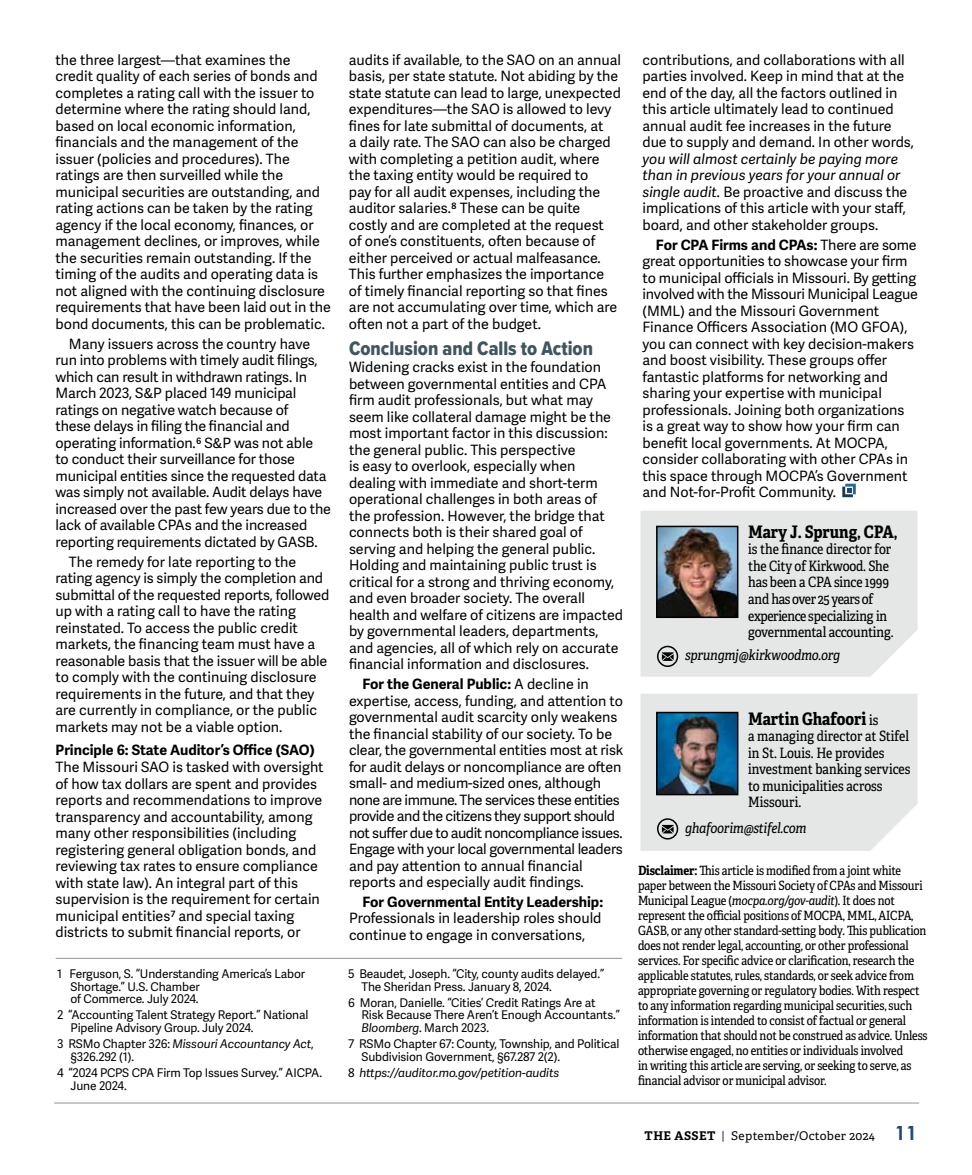
<style>
.page{position:relative;width:972px;height:1175px;background:#fff}
.page>*{position:absolute;margin:0;border:0;box-sizing:border-box;transform-origin:0 0}
.t1{font:20.25px "Proxima Nova Cond Extrabld";color:#3e565e}
.t2{font:700 17.25px "Adelle Condensed";color:#000}
.t3{font:14.25px/16.5px "Adelle Sans";color:#000}
.t4{font:14.25px/16.5px "Adelle Condensed";letter-spacing:-.01em;color:#000}
.t5{font:700 14.25px "Adelle Sans";color:#000}
.t6{font:italic 14.25px "Adelle Condensed";letter-spacing:-.01em;color:#000}
.t7{font:12.75px/15px "Adelle Condensed";letter-spacing:-.01em;color:#000}
.t8{font:12px/12.8px "Adelle Sans";letter-spacing:-.01em;color:#000}
.t9{font:italic 12px "Adelle Sans";letter-spacing:-.01em;color:#000}
.t10{font:12px "Adelle";letter-spacing:.03em;color:#000}
.s1{font-style:italic}
.s2{font-weight:700}
.s3{font-style:normal}
.s4{font-weight:400;font-size:14.25px}
.s5{color:#1e355e}
.s6{font-family:"Century Gothic Pro";font-weight:700;font-size:19.5px;color:#214970}
</style>
<div class="page">
<hr style="left:54px;top:1102px;width:865px;height:1px;background:#000">
<div style="left:640px;top:511px;width:278px;height:165px;background:#e5e6e6"></div>
<svg style="left:842px;top:483px;width:14px;height:14px"></svg>
<img style="left:659px;top:528px;width:76px;height:87px">
<div style="left:656px;top:525px;width:82px;height:93px;border:2px solid #000"></div>
<svg style="left:640px;top:694px;width:278px;height:156px;background:#c7cfd3"></svg>
<div style="left:657px;top:645px;width:21px;height:22px;border:2px solid #000;border-radius:50%"></div>
<svg style="left:662px;top:652px;width:12px;height:9px"></svg>
<hr style="left:56px;top:957px;width:566px;height:1px;background:#000">
<p class="t3" style="left:56px;top:52px;width:277px">the three largest—that examines the credit quality of each series of bonds and completes a rating call with the issuer to determine where the rating should land, based on local economic information, financials and the management of the issuer (policies and procedures). The ratings are then surveilled while the municipal securities are outstanding, and rating actions can be taken by the rating agency if the local economy, finances, or management declines, or improves, while the securities remain outstanding. If the timing of the audits and operating data is not aligned with the continuing disclosure requirements that have been laid out in the bond documents, this can be problematic.</p>
<p class="t3" style="left:56px;top:336px;width:277px;text-indent:13px">Many issuers across the country have run into problems with timely audit filings, which can result in withdrawn ratings. In March 2023, S&amp;P placed 149 municipal ratings on negative watch because of<br>these delays in filing the financial and operating information.6 S&amp;P was not able<br>to conduct their surveillance for those municipal entities since the requested data was simply not available. Audit delays have increased over the past few years due to the lack of available CPAs and the increased reporting requirements dictated by GASB.</p>
<p class="t3" style="left:56px;top:553px;width:275px;text-indent:13px">The remedy for late reporting to the rating agency is simply the completion and submittal of the requested reports, followed up with a rating call to have the rating reinstated. To access the public credit markets, the financing team must have a reasonable basis that the issuer will be able to comply with the continuing disclosure requirements in the future, and that they are currently in compliance, or the public markets may not be a viable option.</p>
<p class="t5" style="left:56px;top:741px;width:261px">Principle 6: State Auditor’s Office (SAO)</p>
<p class="t3" style="left:56px;top:759px;width:270px">The Missouri SAO is tasked with oversight of how tax dollars are spent and provides reports and recommendations to improve transparency and accountability, among many other responsibilities (including registering general obligation bonds, and reviewing tax rates to ensure compliance with state law). An integral part of this supervision is the requirement for certain municipal entities7 and special taxing districts to submit financial reports, or</p>
<p class="t8" style="left:70px;top:967px;width:236px;text-indent:-14px">1 Ferguson, S. “Understanding America’s Labor<br>Shortage.” U.S. Chamber<br>of Commerce. July 2024.</p>
<p class="t8" style="left:70px;top:1009px;width:240px;text-indent:-14px">2 “Accounting Talent Strategy Report.” National<br>Pipeline Advisory Group. July 2024.</p>
<p class="t8" style="left:70px;top:1037px;width:245px;text-indent:-14px">3 RSMo Chapter 326: <span class="s1">Missouri Accountancy Act</span>, §326.292 (1).</p>
<p class="t8" style="left:70px;top:1066px;width:253px;text-indent:-14px">4 “2024 PCPS CPA Firm Top Issues Survey.” AICPA.<br>June 2024.</p>
<p class="t3" style="left:349px;top:52px;width:274px">audits if available, to the SAO on an annual basis, per state statute. Not abiding by the state statute can lead to large, unexpected expenditures—the SAO is allowed to levy fines for late submittal of documents, at<br>a daily rate. The SAO can also be charged with completing a petition audit, where the taxing entity would be required to<br>pay for all audit expenses, including the auditor salaries.8 These can be quite costly and are completed at the request<br>of one’s constituents, often because of either perceived or actual malfeasance.<br>This further emphasizes the importance<br>of timely financial reporting so that fines are not accumulating over time, which are often not a part of the budget.</p>
<h1 class="t1" style="left:349px;top:336px;width:246px">Conclusion and Calls to Action</h1>
<p class="t3" style="left:349px;top:359px;width:276px">Widening cracks exist in the foundation between governmental entities and CPA firm audit professionals, but what may seem like collateral damage might be the most important factor in this discussion: the general public. This perspective<br>is easy to overlook, especially when dealing with immediate and short-term operational challenges in both areas of<br>the profession. However, the bridge that connects both is their shared goal of serving and helping the general public.<br>Holding and maintaining public trust is critical for a strong and thriving economy, and even broader society. The overall health and welfare of citizens are impacted by governmental leaders, departments, and agencies, all of which rely on accurate financial information and disclosures.</p>
<p class="t3" style="left:349px;top:676px;width:276px;text-indent:13px"><span class="s2">For the General Public:</span> A decline in expertise, access, funding, and attention to governmental audit scarcity only weakens the financial stability of our society. To be clear, the governmental entities most at risk for audit delays or noncompliance are often small- and medium-sized ones, although none are immune. The services these entities provide and the citizens they support should not suffer due to audit noncompliance issues.<br>Engage with your local governmental leaders and pay attention to annual financial reports and especially audit findings.</p>
<p class="t5" style="left:362px;top:893px;width:242px">For Governmental Entity Leadership:</p>
<p class="t3" style="left:349px;top:910px;width:254px">Professionals in leadership roles should continue to engage in conversations,</p>
<p class="t8" style="left:362px;top:967px;width:244px;text-indent:-14px">5 Beaudet, Joseph. “City, county audits delayed.”<br>The Sheridan Press. January 8, 2024.</p>
<p class="t8" style="left:362px;top:996px;width:260px;text-indent:-14px">6 Moran, Danielle. “Cities’ Credit Ratings Are at<br>Risk Because There Aren’t Enough Accountants.”<br><span class="s1">Bloomberg</span>. March 2023.</p>
<p class="t8" style="left:362px;top:1037px;width:260px;text-indent:-14px">7 RSMo Chapter 67: County, Township, and Political<br>Subdivision Government, §67.287 2(2).</p>
<p class="t9" style="left:348px;top:1065px;width:213px"><span class="s3">8</span> https://auditor.mo.gov/petition-audits</p>
<p class="t3" style="left:642px;top:52px;width:273px">contributions, and collaborations with all parties involved. Keep in mind that at the end of the day, all the factors outlined in this article ultimately lead to continued annual audit fee increases in the future due to supply and demand. In other words,</p>
<p class="t3" style="left:642px;top:151px;width:266px"><span class="s1">you will almost certainly be paying more than in previous years for your annual or single audit.</span> Be proactive and discuss the implications of this article with your staff, board, and other stakeholder groups.</p>
<p class="t3" style="left:642px;top:237px;width:277px;text-indent:13px"><span class="s2">For CPA Firms and CPAs:</span> There are some great opportunities to showcase your firm to municipal officials in Missouri. By getting involved with the Missouri Municipal League (MML) and the Missouri Government Finance Officers Association (MO GFOA), you can connect with key decision-makers and boost visibility. These groups offer fantastic platforms for networking and sharing your expertise with municipal professionals. Joining both organizations is a great way to show how your firm can benefit local governments. At MOCPA, consider collaborating with other CPAs in this space through MOCPA’s Government and Not-for-Profit Community.</p>
<p class="t2" style="left:748px;top:521px;width:151px">Mary J. Sprung, CPA,</p>
<p class="t4" style="left:748px;top:541px;width:147px">is the finance director for the City of Kirkwood. She has been a CPA since 1999 and has over 25 years of experience specializing in governmental accounting.</p>
<p class="t6" style="left:685px;top:645px;width:157px">sprungmj@kirkwoodmo.org</p>
<p class="t2" style="left:748px;top:707px;width:132px">Martin Ghafoori <span class="s4">is</span></p>
<p class="t4" style="left:748px;top:728px;width:164px">a managing director at Stifel in St. Louis. He provides investment banking services to municipalities across<br>Missouri.</p>
<p class="t6" style="left:685px;top:819px;width:123px">ghafoorim@stifel.com</p>
<p class="t7" style="left:638px;top:863px;width:291px"><span class="s2">Disclaimer:</span> This article is modified from a joint white paper between the Missouri Society of CPAs and Missouri Municipal League (<span class="s1">mocpa.org/gov-audit</span>). It does not represent the official positions of MOCPA, MML, AICPA, GASB, or any other standard-setting body. This publication does not render legal, accounting, or other professional services. For specific advice or clarification, research the applicable statutes, rules, standards, or seek advice from appropriate governing or regulatory bodies. With respect to any information regarding municipal securities, such information is intended to consist of factual or general information that should not be construed as advice. Unless otherwise engaged, no entities or individuals involved<br>in writing this article are serving, or seeking to serve, as financial advisor or municipal advisor.</p>
<p class="t10" style="left:645px;top:1128px;width:274px"><span class="s2">THE ASSET</span> <span class="s5">|</span> September/October 2024 <span class="s6">11</span></p>
</div>
